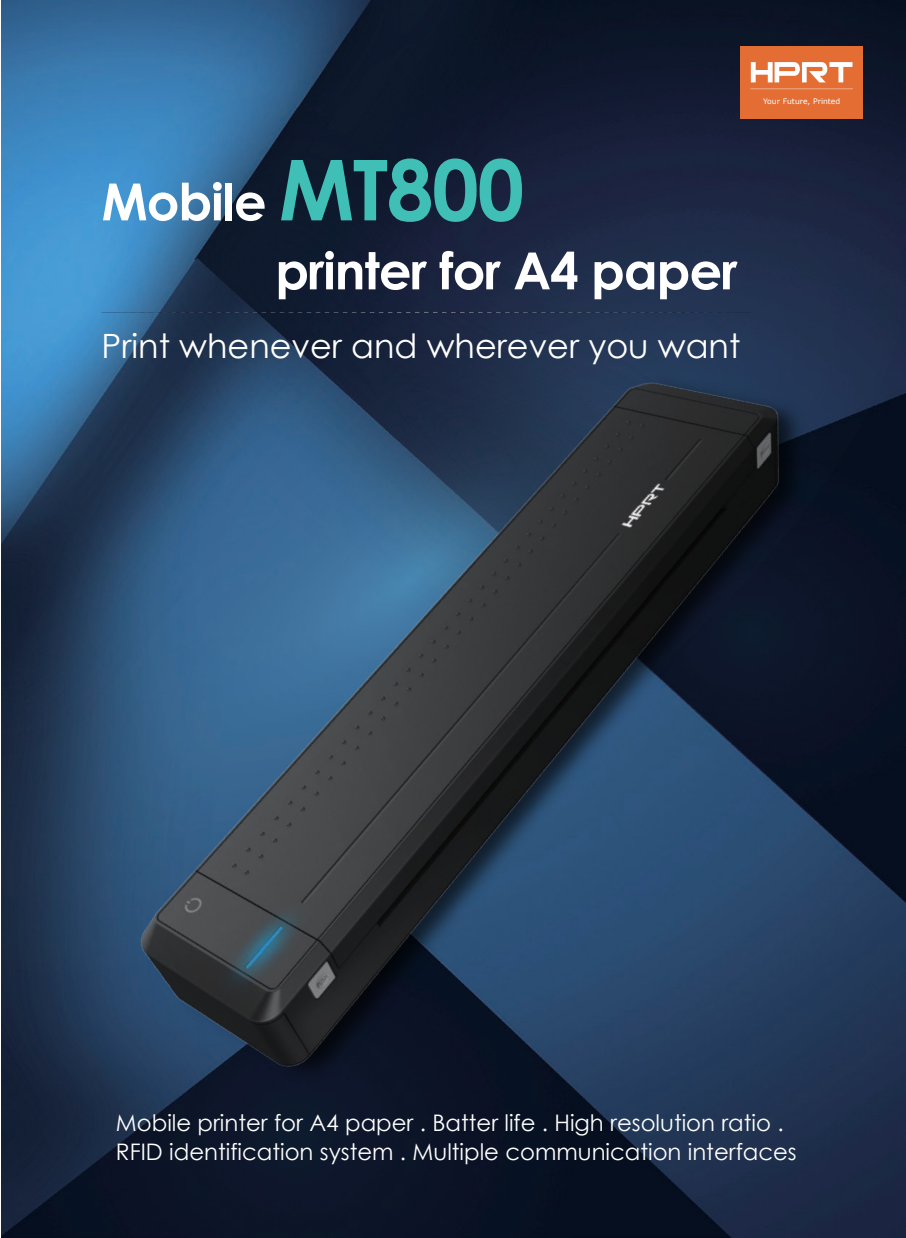
<style>
.page{position:relative;width:906px;height:1238px;background:#fff}
.page>*{position:absolute;margin:0;border:0;box-sizing:border-box;transform-origin:0 0}
.t1{font:700 51.15px/69px "Century Gothic";letter-spacing:-.02em;color:#fff}
.t2{font:33.45px "Century Gothic";color:#fff}
.t3{font:22.8px/29.5px "Century Gothic";color:#fff}
.t4{font:7.65px "Verdana";color:#fff}
.s1{font-size:84px;color:#3fbfb5}
</style>
<div class="page">
<img style="left:2px;top:0;width:904px;height:1237px">
<svg style="left:2px;top:180px;width:904px;height:137px;background:#223c5d"></svg>
<img style="left:2px;top:317px;width:904px;height:797px">
<div style="left:740px;top:46px;width:123px;height:72px;background:#e36d33"></div>
<svg style="left:750px;top:89px;width:103px;height:1px"></svg>
<svg style="left:751px;top:62px;width:101px;height:20px"></svg>
<svg style="left:162px;top:312px;width:519px;height:1px"></svg>
<h1 class="t1" style="left:275px;top:165px;width:464px;text-indent:-174px">Mobile <span class="s1">MT800<br></span>printer for A4 paper</h1>
<h2 class="t2" style="left:102px;top:322px;width:640px">Print whenever and wherever you want</h2>
<p class="t4" style="left:763px;top:95px;width:79px">Your Future, Printed</p>
<p class="t3" style="left:116px;top:1107px;width:682px">Mobile printer for A4 paper . Batter life . High resolution ratio .<br>RFID identification system . Multiple communication interfaces</p>
</div>
